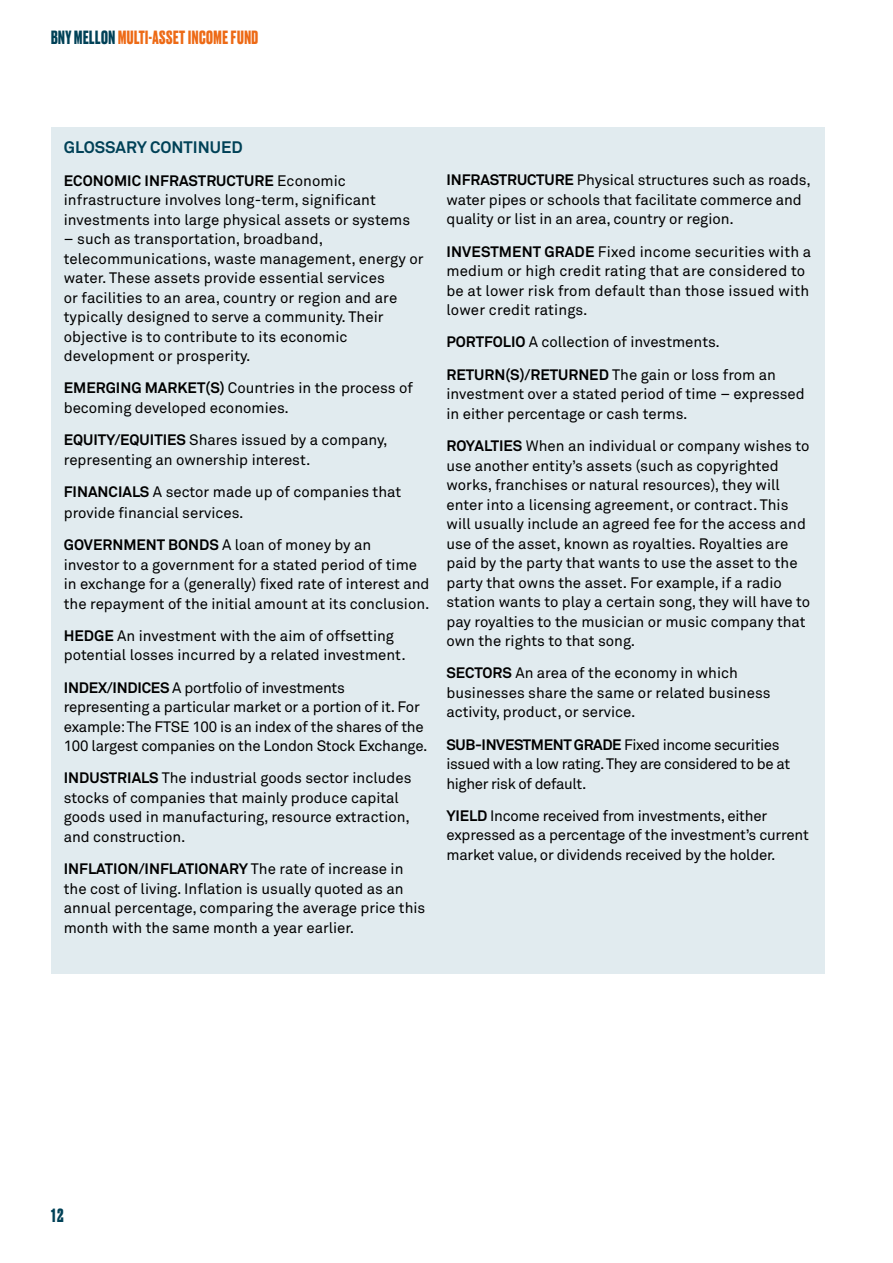
<style>
.page{position:relative;width:893px;height:1263px;background:#fff}
.page>*{position:absolute;margin:0;border:0;box-sizing:border-box;transform-origin:0 0}
.t1{font:700 18px "Druk";letter-spacing:.03em;color:#ed6a16}
.t2{font:700 18px "Druk";color:#004157}
.t3{font:700 16.5px "Akkurat Pro";color:#004157}
.t4{font:15px/19.5px "Akkurat Pro";color:#000}
.t5{font:15px/19.5px "Akkurat Pro";letter-spacing:-.025em;color:#000}
.s1{color:#004157}
.s2{font-weight:700}
</style>
<div class="page">
<hr style="left:892px;top:0;width:1px;height:1263px;background:#e1ebef">
<div style="left:51px;top:128px;width:774px;height:846px;background:#e1ebef"></div>
<p class="t1" style="left:51px;top:25px;width:209px"><span class="s1">BNY MELLON</span> MULTI-ASSET INCOME FUND</p>
<p class="t3" style="left:64px;top:137px;width:180px">GLOSSARY CONTINUED</p>
<p class="t4" style="left:64px;top:171px;width:348px"><span class="s2">ECONOMIC INFRASTRUCTURE</span> Economic infrastructure involves long-term, significant investments into large physical assets or systems</p>
<p class="t4" style="left:64px;top:229px;width:361px">– such as transportation, broadband, telecommunications, waste management, energy or water. These assets provide essential services<br>or facilities to an area, country or region and are typically designed to serve a community. Their objective is to contribute to its economic development or prosperity.</p>
<p class="t4" style="left:64px;top:379px;width:351px"><span class="s2">EMERGING MARKET(S)</span> Countries in the process of becoming developed economies.</p>
<p class="t4" style="left:64px;top:430px;width:325px"><span class="s2">EQUITY/EQUITIES</span> Shares issued by a company, representing an ownership interest.</p>
<p class="t4" style="left:64px;top:481px;width:339px;line-height:21px"><span class="s2">FINANCIALS</span> A sector made up of companies that provide financial services.</p>
<p class="t4" style="left:64px;top:535px;width:367px"><span class="s2">GOVERNMENT BONDS</span> A loan of money by an investor to a government for a stated period of time in exchange for a (generally) fixed rate of interest and the repayment of the initial amount at its conclusion.</p>
<p class="t4" style="left:64px;top:626px;width:343px"><span class="s2">HEDGE</span> An investment with the aim of offsetting potential losses incurred by a related investment.</p>
<p class="t4" style="left:64px;top:678px;width:365px"><span class="s2">INDEX/INDICES</span> A portfolio of investments representing a particular market or a portion of it. For example: The FTSE 100 is an index of the shares of the 100 largest companies on the London Stock Exchange.</p>
<p class="t4" style="left:64px;top:769px;width:349px"><span class="s2">INDUSTRIALS</span> The industrial goods sector includes stocks of companies that mainly produce capital goods used in manufacturing, resource extraction, and construction.</p>
<p class="t4" style="left:64px;top:859px;width:363px"><span class="s2">INFLATION/INFLATIONARY</span> The rate of increase in the cost of living. Inflation is usually quoted as an annual percentage, comparing the average price this month with the same month a year earlier.</p>
<p class="t4" style="left:446px;top:171px;width:366px"><span class="s2">INFRASTRUCTURE</span> Physical structures such as roads, water pipes or schools that facilitate commerce and quality or list in an area, country or region.</p>
<p class="t4" style="left:446px;top:242px;width:366px"><span class="s2">INVESTMENT GRADE</span> Fixed income securities with a medium or high credit rating that are considered to be at lower risk from default than those issued with lower credit ratings.</p>
<p class="t4" style="left:446px;top:327px;width:331px;line-height:32.2px"><span class="s2">PORTFOLIO</span> A collection of investments.<br><span class="s2">RETURN(S)/RETURNED</span> The gain or loss from an</p>
<p class="t4" style="left:446px;top:385px;width:360px">investment over a stated period of time – expressed in either percentage or cash terms.</p>
<p class="t4" style="left:446px;top:436px;width:365px"><span class="s2">ROYALTIES</span> When an individual or company wishes to use another entity’s assets (such as copyrighted works, franchises or natural resources), they will enter into a licensing agreement, or contract. This will usually include an agreed fee for the access and use of the asset, known as royalties. Royalties are paid by the party that wants to use the asset to the party that owns the asset. For example, if a radio station wants to play a certain song, they will have to pay royalties to the musician or music company that own the rights to that song.</p>
<p class="t4" style="left:446px;top:664px;width:326px"><span class="s2">SECTORS</span> An area of the economy in which businesses share the same or related business activity, product, or service.</p>
<p class="t5" style="left:446px;top:735px;width:345px"><span class="s2">SUB-INVESTMENT GRADE</span> Fixed income securities issued with a low rating. They are considered to be at higher risk of default.</p>
<p class="t4" style="left:446px;top:806px;width:364px"><span class="s2">YIELD</span> Income received from investments, either expressed as a percentage of the investment’s current market value, or dividends received by the holder.</p>
<p class="t2" style="left:51px;top:1203px;width:14px">12</p>
</div>
